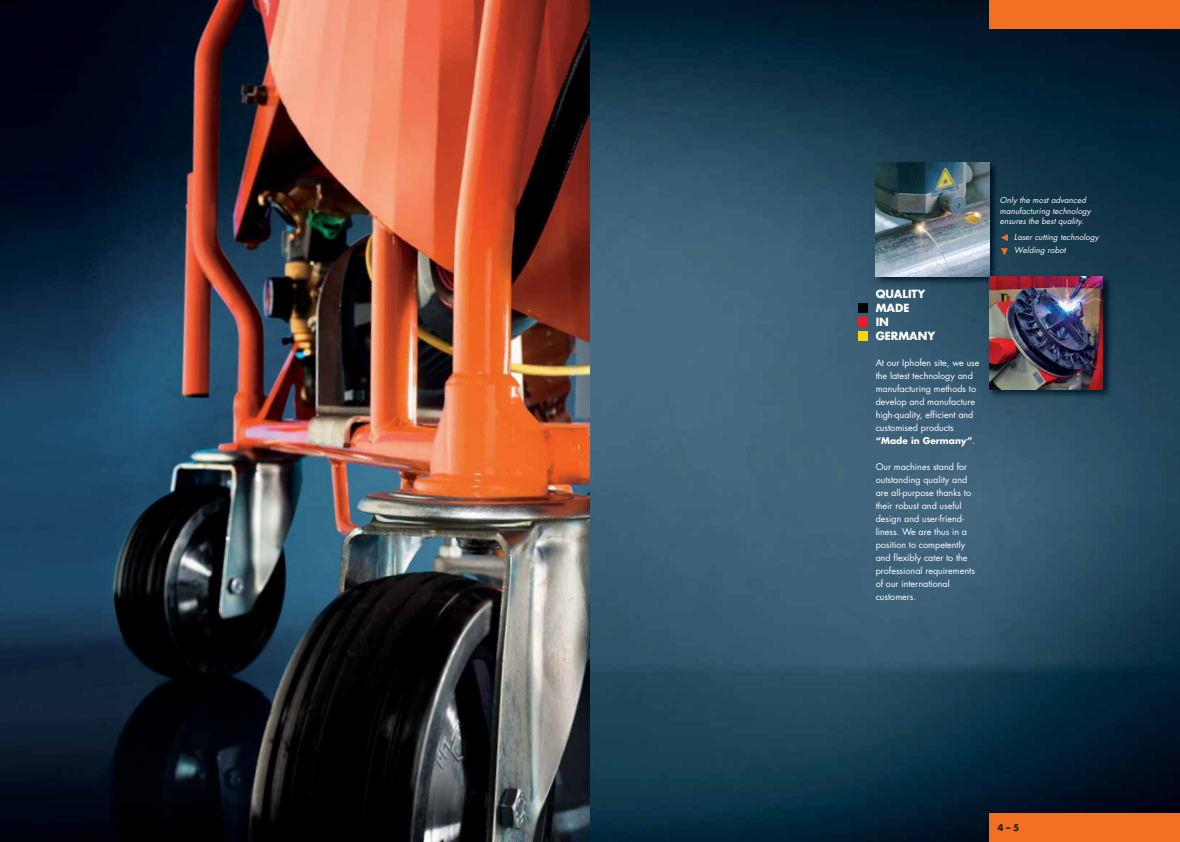
<style>
.page{position:relative;width:1180px;height:842px;background:#fff}
.page>*{position:absolute;margin:0;border:0;box-sizing:border-box;transform-origin:0 0}
.t1{font:700 11px/14px "Futura";color:#fff}
.t2{font:9px/13px "Futura";color:#fff}
.t3{font:700 9px "Futura";color:#231f20}
.t4{font:italic 8px/10.5px "Futura";letter-spacing:.01em;color:#fff}
.s1{font-weight:700}
</style>
<div class="page">
<img style="left:589px;top:0;width:590px;height:842px">
<div style="left:988px;top:0;width:191px;height:28px;background:#f36f21"></div>
<div style="left:988px;top:814px;width:191px;height:28px;background:#f36f21"></div>
<div style="left:858px;top:303px;width:9px;height:10px;background:#010000"></div>
<div style="left:858px;top:317px;width:9px;height:10px;background:#ed1c24"></div>
<div style="left:858px;top:331px;width:9px;height:10px;background:#ffd400"></div>
<img style="left:870px;top:158px;width:131px;height:131px">
<img style="left:875px;top:163px;width:113px;height:113px">
<img style="left:984px;top:272px;width:131px;height:131px">
<svg style="left:984px;top:272px;width:4px;height:4px"></svg>
<img style="left:988px;top:276px;width:114px;height:113px">
<svg style="left:1000px;top:234px;width:7px;height:7px"></svg>
<svg style="left:1000px;top:248px;width:7px;height:7px"></svg>
<img style="left:0;top:0;width:589px;height:842px">
<p class="t1" style="left:875px;top:288px;width:61px">QUALITY<br>MADE<br>IN<br>GERMANY</p>
<p class="t2" style="left:875px;top:357px;width:105px">At our Iphofen site, we use the latest technology and manufacturing methods to develop and manufacture high-quality, efficient and customised products <span class="s1">“Made in Germany”</span>.</p>
<p class="t2" style="left:875px;top:461px;width:101px">Our machines stand for outstanding quality and are all-purpose thanks to their robust and useful design and user-friend - liness. We are thus in a position to competently and flexibly cater to the professional requirements of our international customers.</p>
<p class="t4" style="left:999px;top:196px;width:93px">Only the most advanced manufacturing technology ensures the best quality.</p>
<p class="t4" style="left:1014px;top:232px;width:86px;line-height:13px">Laser cutting technology<br>Welding robot</p>
<p class="t3" style="left:997px;top:823px;width:23px">4 – 5</p>
</div>
